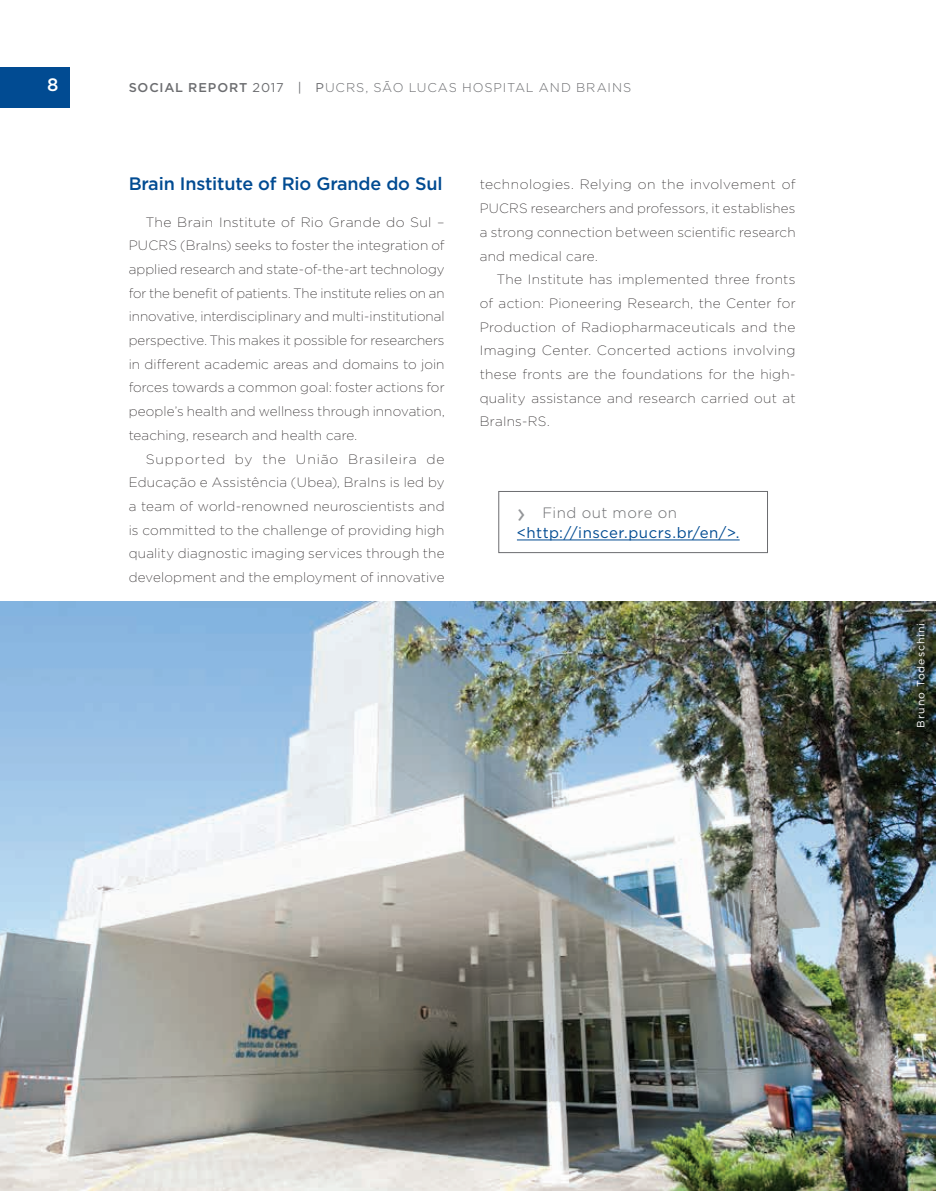
<style>
.page{position:relative;width:936px;height:1191px;background:#fff}
.page>*{position:absolute;margin:0;border:0;box-sizing:border-box;transform-origin:0 0}
.t1{font:500 18px "Gotham";letter-spacing:-.01em;color:#014b92}
.t2{font:500 18px "Gotham";color:#fff}
.t3{font:15px/20.2px "Gotham";letter-spacing:.03em;color:#014b92}
.t4{font:200 13.5px/23.7px "Gotham";letter-spacing:.015em;color:#231f20;text-align:justify}
.t5{font:300 12.75px "Gotham";letter-spacing:.07em;color:#6c6d70}
.t6{font:10.5px "Gotham";letter-spacing:.095em;color:#fff}
.s1{font-weight:500}
.s2{font-weight:400}
.s3{font-size:27px;color:#939598}
.s4{font-weight:300;color:#6c6d70}
</style>
<div class="page">
<div style="left:498px;top:491px;width:269px;height:62px;border:1px solid #6c6d70"></div>
<img style="left:0;top:601px;width:935px;height:590px">
<hr style="left:517px;top:539px;width:222px;height:1px;background:#014b92">
<div style="left:0;top:68px;width:70px;height:40px;background:#014b92"></div>
<h1 class="t2" style="left:47px;top:73px;width:13px">8</h1>
<p class="t5" style="left:129px;top:80px;width:504px"><span class="s1">SOCIAL REPORT</span> <span class="s2">2017 | P</span>UCRS, SÃO LUCAS HOSPITAL AND BRAINS</p>
<h1 class="t1" style="left:129px;top:172px;width:315px">Brain Institute of Rio Grande do Sul</h1>
<p class="t4" style="left:129px;top:210px;width:317px;text-indent:17px">The Brain Institute of Rio Grande do Sul – PUCRS (BraIns) seeks to foster the integration of applied research and state-of-the-art technology for the benefit of patients. The institute relies on an innovative, interdisciplinary and multi-institutional perspective. This makes it possible for researchers in different academic areas and domains to join forces towards a common goal: foster actions for people’s health and wellness through innovation, teaching, research and health care.</p>
<p class="t4" style="left:129px;top:446px;width:317px;text-indent:17px">Supported by the União Brasileira de Educação e Assistência (Ubea), BraIns is led by a team of world-renowned neuroscientists and is committed to the challenge of providing high quality diagnostic imaging services through the development and the employment of innovative</p>
<p class="t4" style="left:479px;top:172px;width:317px">technologies. Relying on the involvement of PUCRS researchers and professors, it establishes a strong connection between scientific research and medical care.</p>
<p class="t4" style="left:479px;top:267px;width:317px;text-indent:17px">The Institute has implemented three fronts of action: Pioneering Research, the Center for Production of Radiopharmaceuticals and the Imaging Center. Concerted actions involving these fronts are the foundations for the high&shy;quality assistance and research carried out at BraIns-RS.</p>
<p class="t3" style="left:517px;top:502px;width:224px"><span class="s3">›</span> <span class="s4">Find out more on </span>&lt;http://inscer.pucrs.br/en/&gt;.</p>
<p class="t6" style="left:914px;top:728px;width:107px;rotate:-90deg">Bruno Todeschini</p>
</div>
